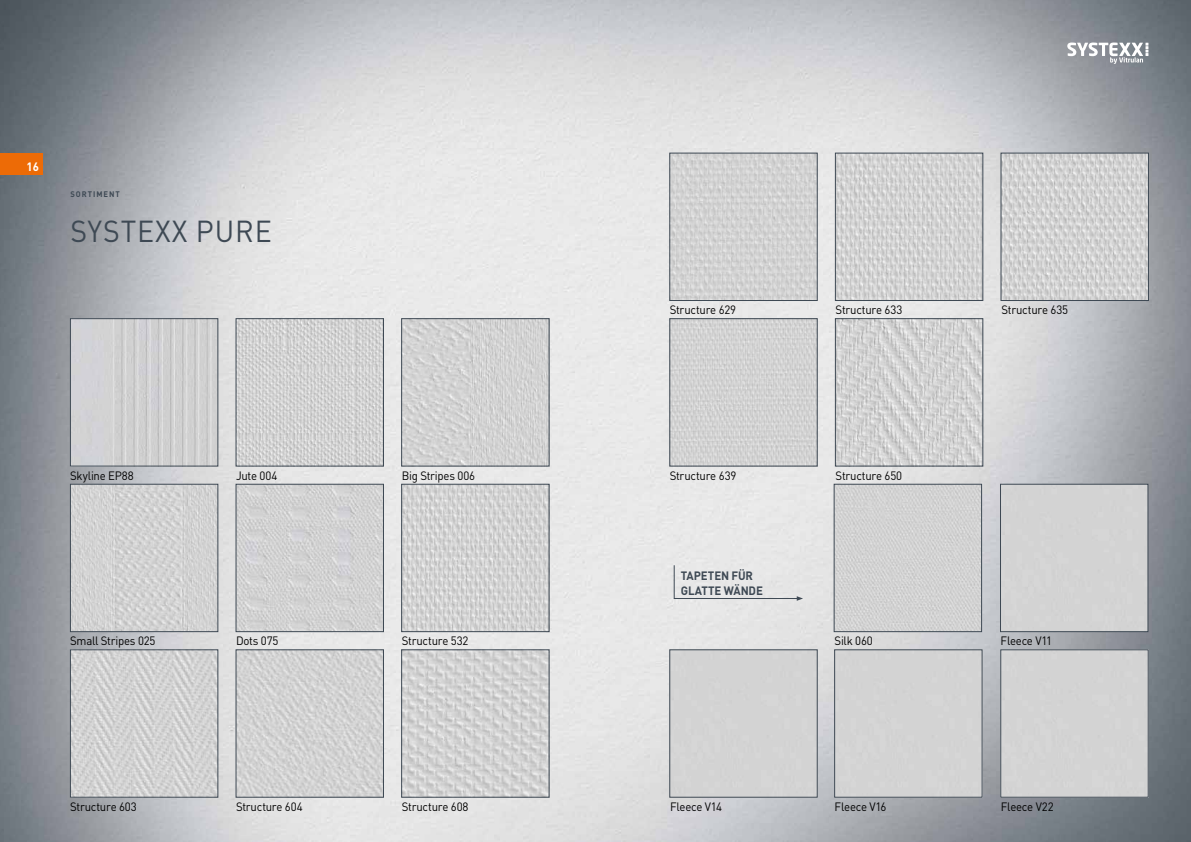
<style>
.page{position:relative;width:1191px;height:842px;background:#fff}
.page>*{position:absolute;margin:0;border:0;box-sizing:border-box;transform-origin:0 0}
.t1{font:30px "DINOT";letter-spacing:.03em;color:#3e4954;scale:.95 1}
.t2{font:12px "DIN Pro";letter-spacing:-.02em;color:#000;scale:.95 1}
.t3{font:700 12px/14.4px "DIN Pro";letter-spacing:-.01em;color:#3e4954;scale:.95 1}
.t4{font:700 12px "DINOT";color:#fff;scale:.95 1}
.t5{font:700 8px "DINOT";letter-spacing:.13em;color:#3e4954;scale:.95 1}
</style>
<div class="page">
<img style="left:0;top:0;width:1191px;height:842px">
<div style="left:0;top:153px;width:43px;height:22px;background:#ed6b06"></div>
<svg style="left:1067px;top:43px;width:81px;height:21px"></svg>
<img style="left:671px;top:155px;width:144px;height:144px">
<div style="left:669px;top:153px;width:148px;height:148px;border:1px solid #3e4954"></div>
<img style="left:671px;top:320px;width:144px;height:144px">
<div style="left:669px;top:318px;width:148px;height:148px;border:1px solid #3e4954"></div>
<img style="left:72px;top:320px;width:144px;height:144px">
<div style="left:70px;top:318px;width:148px;height:148px;border:1px solid #3e4954"></div>
<div style="left:1002px;top:486px;width:144px;height:144px;background:#d3d3d3"></div>
<div style="left:1000px;top:484px;width:148px;height:148px;border:1px solid #3e4954"></div>
<div style="left:1002px;top:651px;width:144px;height:144px;background:#d3d3d3"></div>
<div style="left:1000px;top:649px;width:148px;height:148px;border:1px solid #3e4954"></div>
<div style="left:671px;top:651px;width:144px;height:144px;background:#d3d3d3"></div>
<div style="left:669px;top:649px;width:148px;height:148px;border:1px solid #3e4954"></div>
<div style="left:836px;top:651px;width:144px;height:144px;background:#d3d3d3"></div>
<div style="left:834px;top:649px;width:148px;height:148px;border:1px solid #3e4954"></div>
<img style="left:72px;top:486px;width:144px;height:144px">
<div style="left:70px;top:484px;width:148px;height:148px;border:1px solid #3e4954"></div>
<img style="left:72px;top:651px;width:144px;height:144px">
<div style="left:70px;top:649px;width:148px;height:148px;border:1px solid #3e4954"></div>
<img style="left:837px;top:155px;width:144px;height:144px">
<div style="left:835px;top:153px;width:148px;height:148px;border:1px solid #3e4954"></div>
<img style="left:837px;top:320px;width:144px;height:144px">
<div style="left:835px;top:318px;width:148px;height:148px;border:1px solid #3e4954"></div>
<img style="left:238px;top:320px;width:144px;height:144px">
<div style="left:236px;top:318px;width:148px;height:148px;border:1px solid #3e4954"></div>
<img style="left:238px;top:486px;width:144px;height:144px">
<div style="left:236px;top:484px;width:148px;height:148px;border:1px solid #3e4954"></div>
<img style="left:238px;top:651px;width:144px;height:144px">
<div style="left:236px;top:649px;width:148px;height:148px;border:1px solid #3e4954"></div>
<img style="left:1002px;top:155px;width:144px;height:144px">
<div style="left:1000px;top:153px;width:148px;height:148px;border:1px solid #3e4954"></div>
<img style="left:836px;top:486px;width:143px;height:144px">
<div style="left:834px;top:484px;width:147px;height:148px;border:1px solid #3e4954"></div>
<img style="left:403px;top:320px;width:144px;height:144px">
<div style="left:401px;top:318px;width:148px;height:148px;border:1px solid #3e4954"></div>
<img style="left:403px;top:486px;width:144px;height:144px">
<div style="left:401px;top:484px;width:148px;height:148px;border:1px solid #3e4954"></div>
<img style="left:403px;top:651px;width:144px;height:144px">
<div style="left:401px;top:649px;width:148px;height:148px;border:1px solid #3e4954"></div>
<div style="left:673px;top:565px;width:130px;height:36px;background:#e7e7e7"></div>
<p class="t4" style="left:26px;top:158px;width:15px">16</p>
<p class="t5" style="left:70px;top:189px;width:54px">SORTIMENT</p>
<h1 class="t1" style="left:71px;top:211px;width:213px">SYSTEXX PURE</h1>
<p class="t2" style="left:70px;top:466px;width:69px">Skyline EP88</p>
<p class="t2" style="left:236px;top:466px;width:45px">Jute 004</p>
<p class="t2" style="left:70px;top:632px;width:91px">Small Stripes 025</p>
<p class="t2" style="left:236px;top:632px;width:46px">Dots 075</p>
<p class="t2" style="left:70px;top:797px;width:72px">Structure 603</p>
<p class="t2" style="left:236px;top:797px;width:72px">Structure 604</p>
<p class="t2" style="left:402px;top:466px;width:79px">Big Stripes 006</p>
<p class="t2" style="left:402px;top:632px;width:72px">Structure 532</p>
<p class="t2" style="left:402px;top:797px;width:72px">Structure 608</p>
<p class="t2" style="left:670px;top:300px;width:71px">Structure 629</p>
<p class="t2" style="left:835px;top:300px;width:72px">Structure 633</p>
<p class="t2" style="left:1001px;top:300px;width:72px">Structure 635</p>
<p class="t2" style="left:670px;top:466px;width:72px">Structure 639</p>
<p class="t2" style="left:835px;top:466px;width:72px">Structure 650</p>
<p class="t3" style="left:680px;top:567px;width:88px">TAPETEN FÜR<br>GLATTE WÄNDE</p>
<p class="t2" style="left:834px;top:631px;width:42px">Silk 060</p>
<p class="t2" style="left:1000px;top:631px;width:56px">Fleece V11</p>
<p class="t2" style="left:670px;top:797px;width:56px">Fleece V14</p>
<p class="t2" style="left:834px;top:797px;width:56px">Fleece V16</p>
<p class="t2" style="left:1000px;top:797px;width:57px">Fleece V22</p>
</div>
